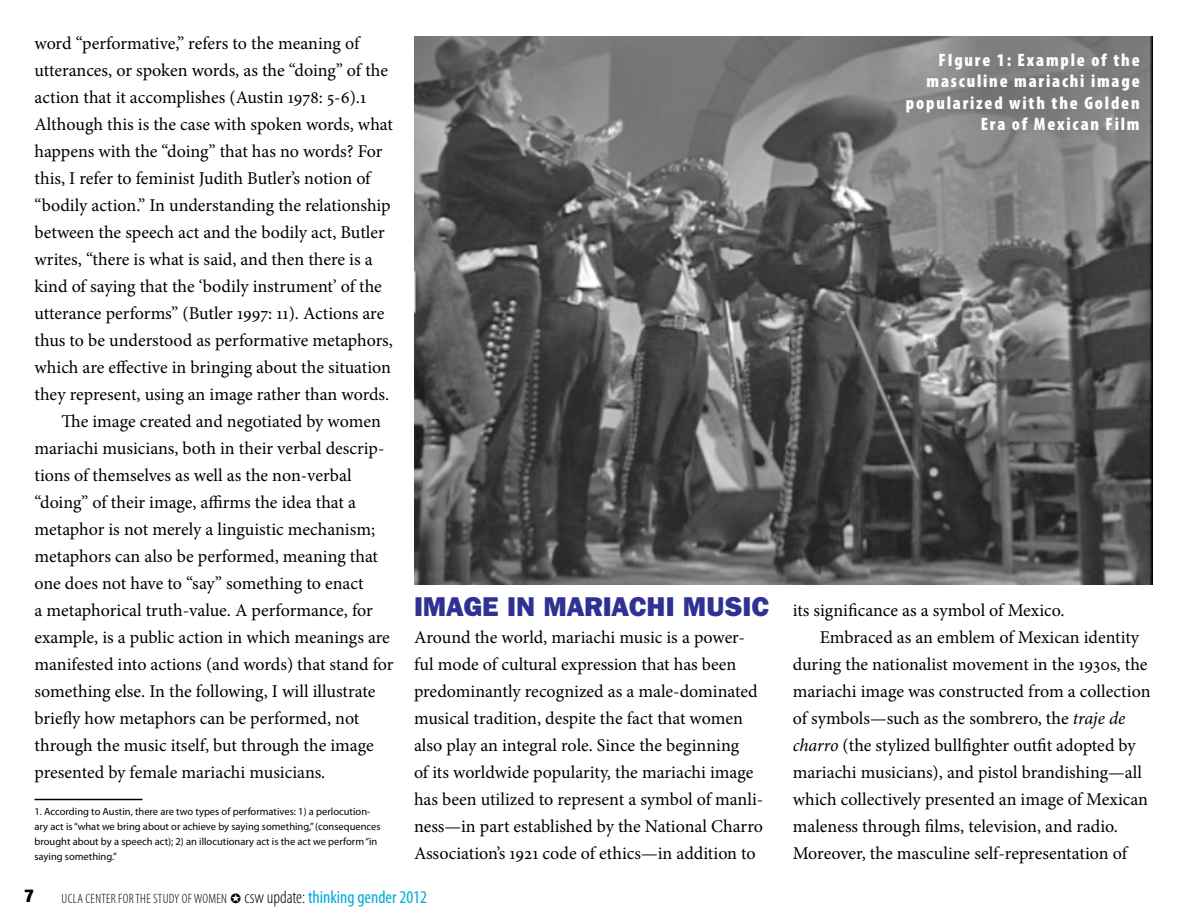
<style>
.page{position:relative;width:1185px;height:918px;background:#fff}
.page>*{position:absolute;margin:0;border:0;box-sizing:border-box;transform-origin:0 0}
.t1{font:800 27px "Franklin Gothic IT Cby BT";color:#2f3293}
.t2{font:18px/27px "Minion Pro";letter-spacing:-.005em;color:#000}
.t3{font:900 condensed 18px/21.6px "Myriad Pro";letter-spacing:.1em;color:#fff;text-align:right}
.t4{font:900 condensed 18px "Helvetica Neue";color:#000}
.t5{font:300 condensed 13.5px "Myriad Pro";letter-spacing:.02em;color:#000}
.t6{font:10.5px/15px "Myriad Pro";color:#000}
.s1{font-size:18px}
.s2{font-weight:400;font-size:18px;color:#00acdc}
.s3{font-style:italic}
</style>
<div class="page">
<hr style="left:34px;top:799px;width:108px;height:1px;background:#000">
<img style="left:414px;top:36px;width:739px;height:549px">
<p class="t2" style="left:34px;top:30px;width:326px">word “performative,” refers to the meaning of</p>
<p class="t2" style="left:34px;top:57px;width:355px">utterances, or spoken words, as the “doing” of the</p>
<p class="t2" style="left:34px;top:84px;width:333px">action that it accomplishes (Austin 1978: 5-6).1</p>
<p class="t2" style="left:34px;top:111px;width:360px">Although this is the case with spoken words, what</p>
<p class="t2" style="left:34px;top:138px;width:350px">happens with the “doing” that has no words? For</p>
<p class="t2" style="left:34px;top:165px;width:338px">this, I refer to feminist Judith Butler’s notion of</p>
<p class="t2" style="left:34px;top:192px;width:358px">“bodily action.” In understanding the relationship</p>
<p class="t2" style="left:34px;top:219px;width:352px">between the speech act and the bodily act, Butler</p>
<p class="t2" style="left:34px;top:246px;width:340px">writes, “there is what is said, and then there is a</p>
<p class="t2" style="left:34px;top:273px;width:349px">kind of saying that the ‘bodily instrument’ of the</p>
<p class="t2" style="left:34px;top:300px;width:351px">utterance performs” (Butler 1997: 11). Actions are</p>
<p class="t2" style="left:34px;top:327px;width:360px">thus to be understood as performative metaphors,</p>
<p class="t2" style="left:34px;top:354px;width:358px">which are effective in bringing about the situation</p>
<p class="t2" style="left:34px;top:381px;width:356px">they represent, using an image rather than words.</p>
<p class="t2" style="left:62px;top:408px;width:321px">The image created and negotiated by women</p>
<p class="t2" style="left:34px;top:435px;width:351px">mariachi musicians, both in their verbal descrip-</p>
<p class="t2" style="left:34px;top:462px;width:319px">tions of themselves as well as the non-verbal</p>
<p class="t2" style="left:34px;top:489px;width:323px">“doing” of their image, affirms the idea that a</p>
<p class="t2" style="left:34px;top:516px;width:342px">metaphor is not merely a linguistic mechanism;</p>
<p class="t2" style="left:34px;top:543px;width:345px">metaphors can also be performed, meaning that</p>
<p class="t2" style="left:34px;top:570px;width:331px">one does not have to “say” something to enact</p>
<p class="t2" style="left:34px;top:597px;width:340px">a metaphorical truth-value. A performance, for</p>
<p class="t2" style="left:34px;top:624px;width:357px">example, is a public action in which meanings are</p>
<p class="t2" style="left:34px;top:651px;width:361px">manifested into actions (and words) that stand for</p>
<p class="t2" style="left:34px;top:678px;width:342px">something else. In the following, I will illustrate</p>
<p class="t2" style="left:34px;top:705px;width:326px">briefly how metaphors can be performed, not</p>
<p class="t2" style="left:34px;top:732px;width:341px">through the music itself, but through the image</p>
<p class="t2" style="left:34px;top:759px;width:292px">presented by female mariachi musicians.</p>
<p class="t6" style="left:34px;top:803px;width:348px">1. According to Austin, there are two types of performatives: 1) a perlocution&shy;ary act is “what we bring about or achieve by saying something,” (consequences brought about by a speech act); 2) an illocutionary act is the act we perform “in saying something.”</p>
<h1 class="t1" style="left:414px;top:589px;width:357px">IMAGE IN MARIACHI MUSIC</h1>
<p class="t2" style="left:414px;top:624px;width:351px">Around the world, mariachi music is a power&shy;ful mode of cultural expression that has been predominantly recognized as a male-dominated musical tradition, despite the fact that women also play an integral role. Since the beginning<br>of its worldwide popularity, the mariachi image has been utilized to represent a symbol of manli&shy;ness—in part established by the National Charro Association’s 1921 code of ethics—in addition to</p>
<p class="t4" style="left:25px;top:885px;width:11px">7</p>
<p class="t5" style="left:62px;top:891px;width:367px">UCLA CENTER FOR THE STUDY OF WOMEN ✪ <span class="s1">CSW UPDATE:</span> <span class="s2">thinking gender 2012</span></p>
<p class="t3" style="left:906px;top:48px;width:235px">FIgure 1: Example of the masculine mariachi image popularized with the Golden<br>Era of Mexican Film</p>
<p class="t2" style="left:793px;top:597px;width:273px">its significance as a symbol of Mexico.</p>
<p class="t2" style="left:820px;top:624px;width:321px">Embraced as an emblem of Mexican identity</p>
<p class="t2" style="left:793px;top:651px;width:356px">during the nationalist movement in the 1930s, the</p>
<p class="t2" style="left:793px;top:678px;width:359px">mariachi image was constructed from a collection</p>
<p class="t2" style="left:793px;top:705px;width:334px">of symbols—such as the sombrero, the <span class="s3">traje de</span></p>
<p class="t2" style="left:793px;top:732px;width:345px"><span class="s3">charro</span> (the stylized bullfighter outfit adopted by</p>
<p class="t2" style="left:793px;top:759px;width:351px">mariachi musicians), and pistol brandishing—all</p>
<p class="t2" style="left:793px;top:786px;width:357px">which collectively presented an image of Mexican</p>
<p class="t2" style="left:793px;top:813px;width:327px">maleness through films, television, and radio.</p>
<p class="t2" style="left:793px;top:840px;width:336px">Moreover, the masculine self-representation of</p>
</div>
